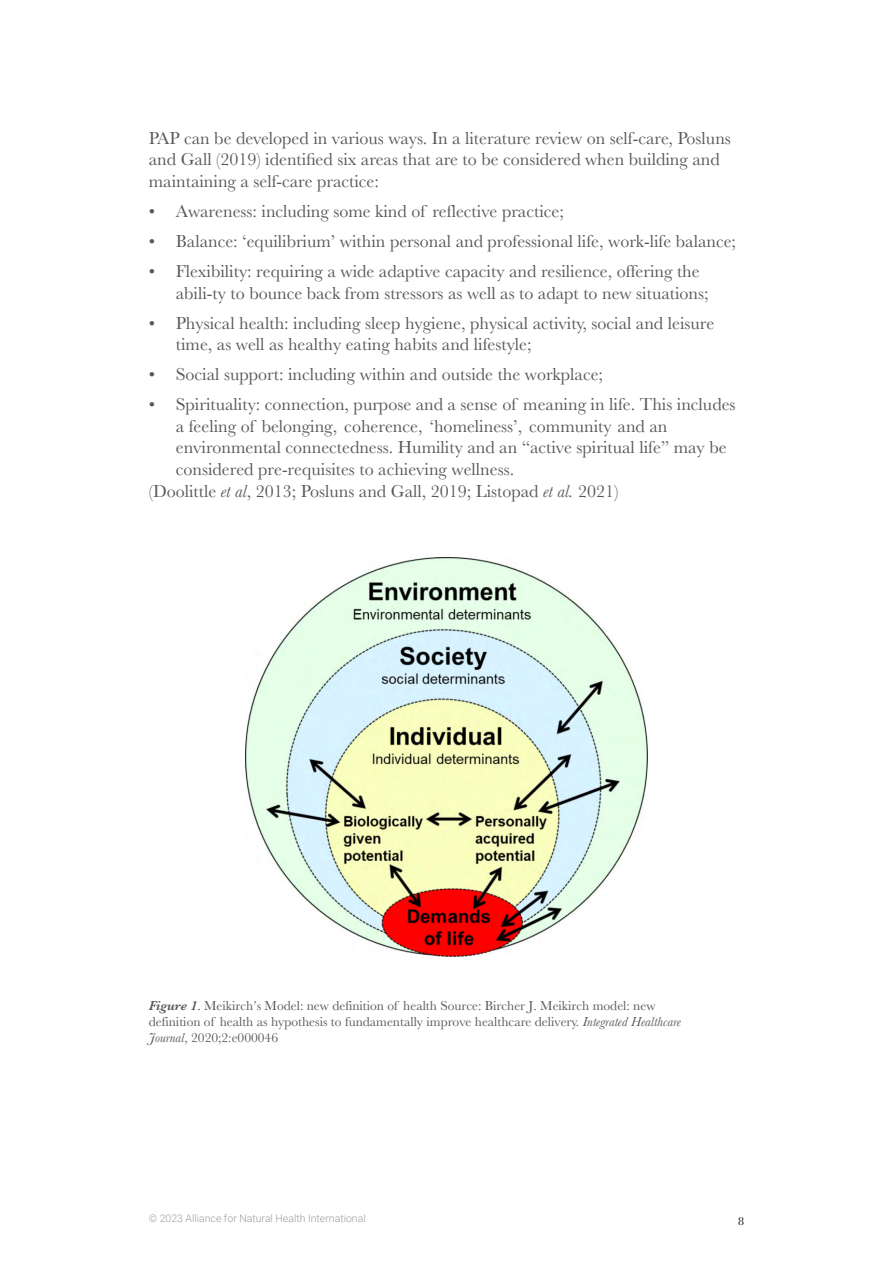
<style>
.page{position:relative;width:893px;height:1263px;background:#fff}
.page>*{position:absolute;margin:0;border:0;box-sizing:border-box;transform-origin:0 0}
.t1{font:18px/21.6px "Baskerville";color:#575756}
.t2{font:13.5px/16.2px "Baskerville";color:#575756}
.t3{font:12px "Baskerville";color:#000}
.t4{font:300 10.5px "Roboto";color:#9d9d9c}
.s1{font-style:italic}
.s2{font-weight:600;font-style:italic}
</style>
<div class="page">
<img style="left:245px;top:557px;width:403px;height:400px">
<p class="t1" style="left:149px;top:127px;width:584px">PAP can be developed in various ways. In a literature review on self-care, Posluns and Gall (2019) identified six areas that are to be considered when building and maintaining a self-care practice:</p>
<p class="t1" style="left:149px;top:201px;width:417px">• Awareness: including some kind of reflective practice;</p>
<p class="t1" style="left:149px;top:231px;width:589px">• Balance: ‘equilibrium’ within personal and professional life, work-life balance;</p>
<p class="t1" style="left:176px;top:261px;width:534px;text-indent:-27px">• Flexibility: requiring a wide adaptive capacity and resilience, offering the abili-ty to bounce back from stressors as well as to adapt to new situations;</p>
<p class="t1" style="left:176px;top:312px;width:540px;text-indent:-27px">• Physical health: including sleep hygiene, physical activity, social and leisure time, as well as healthy eating habits and lifestyle;</p>
<p class="t1" style="left:149px;top:364px;width:456px">• Social support: including within and outside the workplace;</p>
<p class="t1" style="left:149px;top:394px;width:588px">• Spirituality: connection, purpose and a sense of meaning in life. This includes</p>
<p class="t1" style="left:176px;top:415px;width:493px">a feeling of belonging, coherence, ‘homeliness’, community and an</p>
<p class="t1" style="left:176px;top:437px;width:552px">environmental connectedness. Humility and an “active spiritual life” may be</p>
<p class="t1" style="left:176px;top:459px;width:340px">considered pre-requisites to achieving wellness.</p>
<p class="t1" style="left:149px;top:480px;width:471px">(Doolittle <span class="s1">et al</span>, 2013; Posluns and Gall, 2019; Listopad <span class="s1">et al.</span> 2021)</p>
<p class="t2" style="left:149px;top:997px;width:534px"><span class="s2">Figure 1</span>. Meikirch’s Model: new definition of health Source: Bircher J. Meikirch model: new definition of health as hypothesis to fundamentally improve healthcare delivery. <span class="s1">Integrated Healthcare<br>Journal</span>, 2020;2:e000046</p>
<p class="t4" style="left:149px;top:1211px;width:218px">© 2023 Alliance for Natural Health International</p>
<p class="t3" style="left:738px;top:1213px;width:7px">8</p>
</div>
